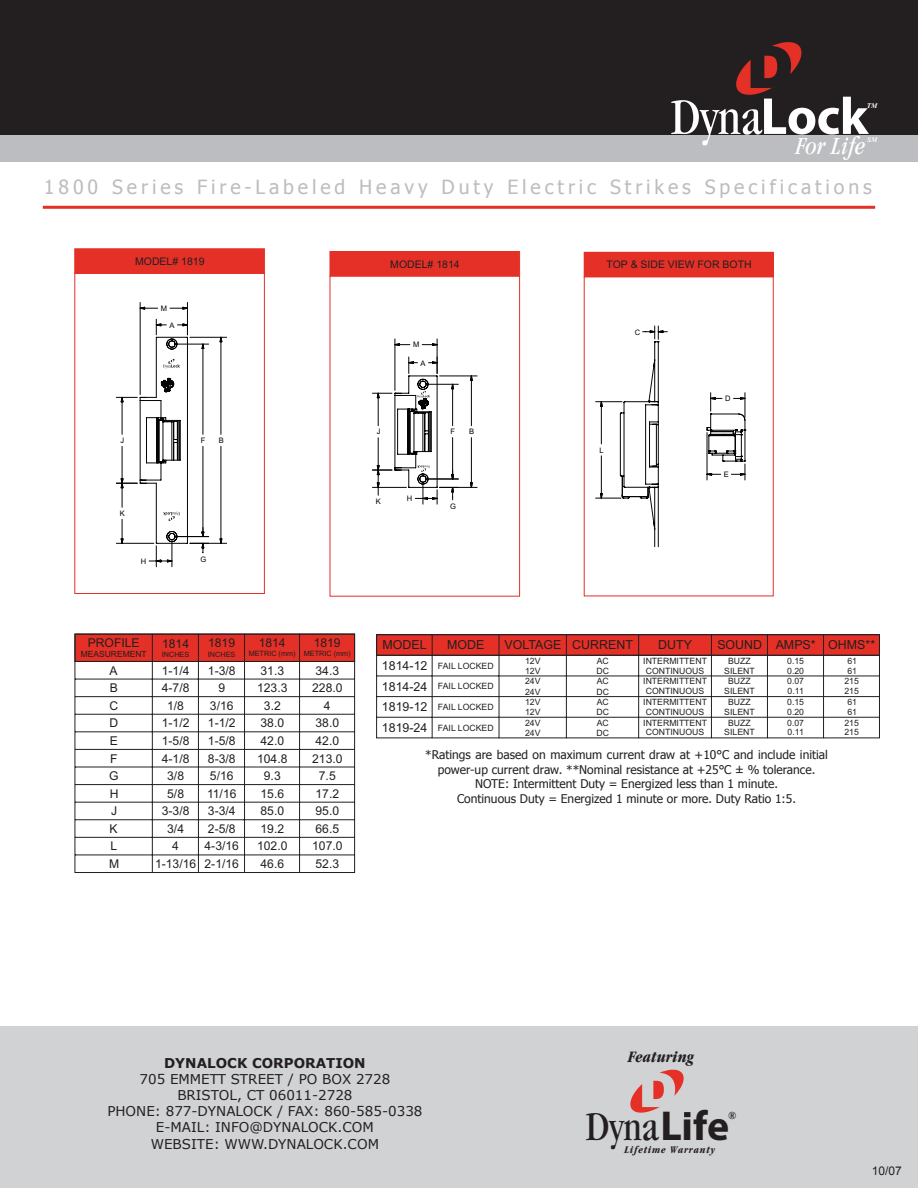
<style>
.page{position:relative;width:918px;height:1188px;background:#fff}
.page>*{position:absolute;margin:0;border:0;box-sizing:border-box;transform-origin:0 0}
.t1{font:condensed 52.5px "Garamond";color:#fff}
.t2{font:condensed 42px "Garamond";color:#231f20}
.t3{font:italic condensed 25.5px "Garamond";color:#fff}
.t4{font:19.5px "Tahoma";letter-spacing:.2em;color:#bcbdc0}
.t5{font:italic 700 condensed 16.5px "Garamond";color:#231f20}
.t6{font:13.5px "Verdana";color:#231f20}
.t7{font:700 13.5px "Verdana";color:#231f20}
.t8{font:12.45px/20.7px "Arial";color:#231f20;text-align:justify}
.t9{font:12.15px/17.5px "Arial";color:#231f20;text-align:center}
.t10{font:12px/14.4px "Tahoma";color:#231f20;text-align:center}
.t11{font:12px "Arial";color:#231f20}
.t12{font:10.5px "Arial";color:#231f20}
.t13{font:italic 700 condensed 10.5px "Garamond";letter-spacing:.07em;color:#231f20}
.t14{font:italic 700 10.5px "Times New Roman";color:#231f20}
.t15{font:8.7px/9.8px "Arial";color:#231f20}
.t16{font:8.55px "Arial";color:#231f20}
.t17{font:7.5px "Arial";color:#040504}
.t18{font:7.35px "Arial";color:#231f20}
.t19{font:italic 700 7.05px "Times New Roman";color:#fff}
.s1{font-family:"Myriad";font-weight:700;font-stretch:normal}
</style>
<div class="page">
<div style="left:0;top:1026px;width:918px;height:162px;background:#d1d2d4"></div>
<hr style="left:43px;top:206px;width:832px;height:3px;background:#e43027">
<div style="left:0;top:0;width:918px;height:135px;background:#231f20"></div>
<div style="left:0;top:135px;width:918px;height:27px;background:#bcbdc0"></div>
<svg style="left:736px;top:42px;width:66px;height:53px"></svg>
<svg style="left:376px;top:634px;width:504px;height:105px"></svg>
<svg style="left:74px;top:634px;width:281px;height:239px"></svg>
<div style="left:75px;top:249px;width:190px;height:25px;background:#e43027"></div>
<svg style="left:116px;top:302px;width:111px;height:265px"></svg>
<div style="left:75px;top:273px;width:190px;height:321px;border:1px solid #e43027"></div>
<svg style="left:595px;top:326px;width:73px;height:221px"></svg>
<svg style="left:706px;top:392px;width:40px;height:88px"></svg>
<div style="left:584px;top:252px;width:189px;height:25px;background:#e43027"></div>
<div style="left:584px;top:276px;width:190px;height:320px;border:1px solid #e43027"></div>
<svg style="left:372px;top:339px;width:105px;height:165px"></svg>
<div style="left:330px;top:251px;width:190px;height:25px;background:#e43027"></div>
<div style="left:330px;top:276px;width:190px;height:320px;border:1px solid #e43027"></div>
<svg style="left:630px;top:1069px;width:60px;height:48px"></svg>
<p class="t1" style="left:671px;top:88px;width:199px">Dyna<span class="s1">Lock</span></p>
<p class="t19" style="left:867px;top:101px;width:12px">TM</p>
<p class="t3" style="left:796px;top:132px;width:71px">For Life</p>
<p class="t19" style="left:867px;top:135px;width:12px">SM</p>
<p class="t4" style="left:44px;top:173px;width:829px">1800 Series Fire-Labeled Heavy Duty Electric Strikes Specifications</p>
<p class="t12" style="left:135px;top:255px;width:71px">MODEL# 1819</p>
<p class="t17" style="left:161px;top:304px;width:8px">M</p>
<p class="t17" style="left:170px;top:321px;width:7px">A</p>
<p class="t17" style="left:121px;top:436px;width:5px">J</p>
<p class="t17" style="left:201px;top:436px;width:6px">F</p>
<p class="t17" style="left:219px;top:436px;width:7px">B</p>
<p class="t17" style="left:120px;top:509px;width:7px">K</p>
<p class="t17" style="left:141px;top:557px;width:7px">H</p>
<p class="t17" style="left:200px;top:555px;width:7px">G</p>
<p class="t12" style="left:390px;top:258px;width:71px">MODEL# 1814</p>
<p class="t17" style="left:413px;top:340px;width:8px">M</p>
<p class="t17" style="left:421px;top:359px;width:7px">A</p>
<p class="t17" style="left:377px;top:427px;width:5px">J</p>
<p class="t17" style="left:469px;top:427px;width:7px">B</p>
<p class="t17" style="left:451px;top:427px;width:6px">F</p>
<p class="t17" style="left:376px;top:497px;width:7px">K</p>
<p class="t17" style="left:407px;top:494px;width:7px">H</p>
<p class="t17" style="left:450px;top:502px;width:7px">G</p>
<p class="t12" style="left:607px;top:258px;width:147px">TOP &amp; SIDE VIEW FOR BOTH</p>
<p class="t17" style="left:635px;top:328px;width:7px">C</p>
<p class="t17" style="left:600px;top:446px;width:6px">L</p>
<p class="t17" style="left:725px;top:394px;width:7px">D</p>
<p class="t17" style="left:724px;top:470px;width:7px">E</p>
<p class="t9" style="left:88px;top:634px;width:53px">PROFILE</p>
<p class="t16" style="left:81px;top:649px;width:68px">MEASUREMENT</p>
<p class="t9" style="left:109px;top:662px;width:12px;text-align:left">A<br>B<br>C<br>D<br>E<br>F<br>G<br>H<br>J<br>K<br>L<br>M</p>
<p class="t9" style="left:162px;top:635px;width:28px">1814</p>
<p class="t18" style="left:162px;top:650px;width:29px">INCHES</p>
<p class="t9" style="left:162px;top:662px;width:29px">1-1/4</p>
<p class="t9" style="left:162px;top:679px;width:29px">4-7/8</p>
<p class="t9" style="left:167px;top:697px;width:18px">1/8</p>
<p class="t9" style="left:162px;top:714px;width:29px">1-1/2</p>
<p class="t9" style="left:162px;top:732px;width:29px">1-5/8</p>
<p class="t9" style="left:162px;top:750px;width:29px">4-1/8</p>
<p class="t9" style="left:167px;top:767px;width:18px">3/8</p>
<p class="t9" style="left:167px;top:785px;width:18px">5/8</p>
<p class="t9" style="left:162px;top:802px;width:29px">3-3/8</p>
<p class="t9" style="left:167px;top:820px;width:18px">3/4</p>
<p class="t9" style="left:172px;top:838px;width:8px">4</p>
<p class="t9" style="left:155px;top:855px;width:43px">1-13/16</p>
<p class="t9" style="left:208px;top:635px;width:28px">1819</p>
<p class="t18" style="left:208px;top:650px;width:29px">INCHES</p>
<p class="t9" style="left:205px;top:662px;width:36px">1-3/8<br>9<br>3/16<br>1-1/2<br>1-5/8<br>8-3/8<br>5/16<br>11/16<br>3-3/4<br>2-5/8<br>4-3/16<br>2-1/16</p>
<p class="t9" style="left:259px;top:634px;width:28px">1814</p>
<p class="t18" style="left:249px;top:649px;width:48px">METRIC (mm)</p>
<p class="t9" style="left:257px;top:662px;width:32px">31.3<br>123.3<br>3.2<br>38.0<br>42.0<br>104.8<br>9.3<br>15.6<br>85.0<br>19.2<br>102.0<br>46.6</p>
<p class="t9" style="left:314px;top:634px;width:28px">1819</p>
<p class="t18" style="left:304px;top:649px;width:48px">METRIC (mm)</p>
<p class="t9" style="left:312px;top:662px;width:32px">34.3<br>228.0<br>4<br>38.0<br>42.0<br>213.0<br>7.5<br>17.2<br>95.0<br>66.5<br>107.0<br>52.3</p>
<p class="t8" style="left:383px;top:635px;width:46px">MODEL</p>
<p class="t8" style="left:382px;top:655px;width:47px">1814-12<br>1814-24<br>1819-12<br>1819-24</p>
<p class="t8" style="left:447px;top:635px;width:39px">MODE</p>
<p class="t8" style="left:505px;top:635px;width:58px">VOLTAGE</p>
<p class="t15" style="left:525px;top:655px;width:17px;line-height:10.4px">12V<br>12V</p>
<p class="t15" style="left:525px;top:697px;width:17px;line-height:10.4px">12V<br>12V</p>
<p class="t15" style="left:438px;top:661px;width:57px">FAIL LOCKED</p>
<p class="t15" style="left:438px;top:682px;width:57px">FAIL LOCKED</p>
<p class="t15" style="left:438px;top:723px;width:57px">FAIL LOCKED</p>
<p class="t15" style="left:525px;top:676px;width:17px;line-height:10.4px">24V<br>24V</p>
<p class="t15" style="left:525px;top:717px;width:17px;line-height:10.4px">24V<br>24V</p>
<p class="t15" style="left:438px;top:702px;width:57px">FAIL LOCKED</p>
<p class="t8" style="left:658px;top:635px;width:35px">DUTY</p>
<p class="t8" style="left:717px;top:635px;width:46px">SOUND</p>
<p class="t15" style="left:724px;top:656px;width:32px;text-align:center">BUZZ<br>SILENT</p>
<p class="t15" style="left:724px;top:677px;width:32px;text-align:center">BUZZ<br>SILENT</p>
<p class="t15" style="left:724px;top:697px;width:32px;text-align:center">BUZZ<br>SILENT</p>
<p class="t15" style="left:724px;top:718px;width:32px;text-align:center">BUZZ<br>SILENT</p>
<p class="t8" style="left:572px;top:635px;width:62px">CURRENT</p>
<p class="t15" style="left:596px;top:655px;width:14px;line-height:10.4px;text-align:justify">AC DC AC DC AC DC AC DC</p>
<p class="t15" style="left:643px;top:656px;width:65px;text-align:center">INTERMITTENT<br>CONTINUOUS</p>
<p class="t15" style="left:643px;top:677px;width:65px;text-align:center">INTERMITTENT<br>CONTINUOUS</p>
<p class="t15" style="left:643px;top:697px;width:65px;text-align:center">INTERMITTENT<br>CONTINUOUS</p>
<p class="t15" style="left:643px;top:718px;width:65px;text-align:center">INTERMITTENT<br>CONTINUOUS</p>
<p class="t8" style="left:776px;top:635px;width:42px">AMPS*</p>
<p class="t15" style="left:787px;top:656px;width:18px">0.15<br>0.20</p>
<p class="t15" style="left:787px;top:677px;width:18px">0.07<br>0.11</p>
<p class="t15" style="left:787px;top:718px;width:18px">0.07<br>0.11</p>
<p class="t15" style="left:787px;top:697px;width:18px">0.15<br>0.20</p>
<p class="t8" style="left:828px;top:635px;width:48px">OHMS**</p>
<p class="t15" style="left:847px;top:656px;width:11px">61<br>61</p>
<p class="t15" style="left:847px;top:697px;width:11px">61<br>61</p>
<p class="t15" style="left:844px;top:677px;width:16px">215<br>215</p>
<p class="t15" style="left:844px;top:718px;width:16px">215<br>215</p>
<p class="t10" style="left:425px;top:747px;width:404px">*Ratings are based on maximum current draw at +10°C and include initial power-up current draw. **Nominal resistance at +25°C ± % tolerance.</p>
<p class="t10" style="left:475px;top:776px;width:305px">NOTE: Intermittent Duty = Energized less than 1 minute.</p>
<p class="t10" style="left:457px;top:790px;width:340px">Continuous Duty = Energized 1 minute or more. Duty Ratio 1:5.</p>
<p class="t7" style="left:164px;top:1054px;width:203px">DYNALOCK CORPORATION</p>
<p class="t6" style="left:140px;top:1070px;width:252px">705 EMMETT STREET / PO BOX 2728</p>
<p class="t6" style="left:177px;top:1086px;width:177px">BRISTOL, CT 06011-2728</p>
<p class="t6" style="left:107px;top:1103px;width:317px">PHONE: 877-DYNALOCK / FAX: 860-585-0338</p>
<p class="t6" style="left:156px;top:1119px;width:220px">E-MAIL: INFO@DYNALOCK.COM</p>
<p class="t6" style="left:151px;top:1135px;width:230px">WEBSITE: WWW.DYNALOCK.COM</p>
<p class="t5" style="left:628px;top:1047px;width:67px">Featuring</p>
<p class="t2" style="left:586px;top:1103px;width:145px">Dyna<span class="s1">Life</span></p>
<p class="t13" style="left:624px;top:1143px;width:92px">Lifetime Warranty</p>
<p class="t14" style="left:728px;top:1109px;width:9px">®</p>
<p class="t11" style="left:872px;top:1163px;width:32px">10/07</p>
</div>
